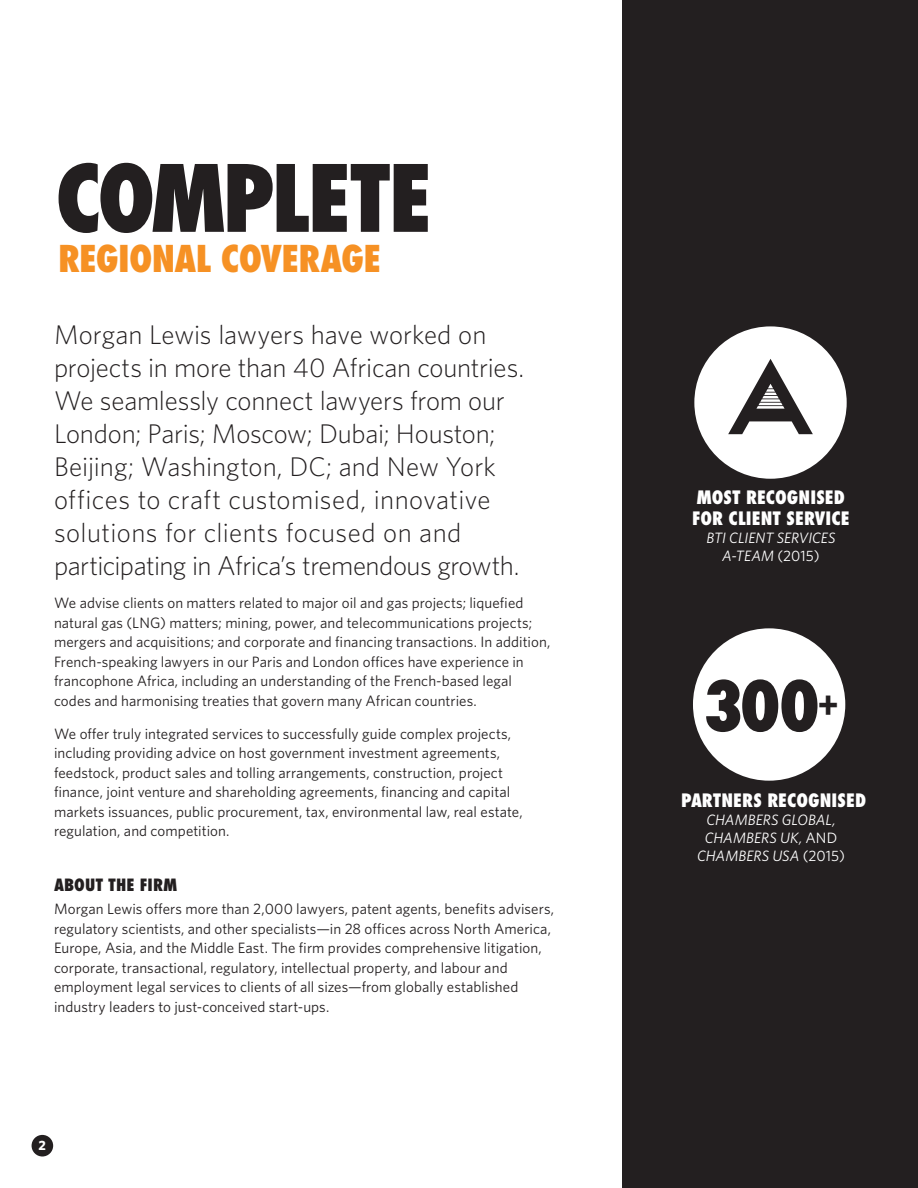
<style>
.page{position:relative;width:918px;height:1188px;background:#fff}
.page>*{position:absolute;margin:0;border:0;box-sizing:border-box;transform-origin:0 0}
.Cover_Head_60_52{font:800 condensed 90px "Futura Std";letter-spacing:-.04em;color:#231f20}
.List_10_11{font:800 condensed 67.5px "Futura Std";color:#231f20}
.Page_Heads_26_26{font:800 condensed 36px "Futura Std";letter-spacing:-.02em;color:#f69124}
.Intro_paragraph_18_2{font:300 27px/33px "Whitney";letter-spacing:-.005em;color:#231f20}
.List_10_11-2{font:800 condensed 18px/21px "Futura Std";color:#fff}
.Widget_CAPS{font:800 condensed 18px "Futura Std";letter-spacing:.005em;color:#fff}
.Content_Subhead_11_2{font:800 condensed 16.5px "Futura Std";letter-spacing:.005em;color:#231f20}
.Body_Text_10_13{font:15px/19.5px "Whitney";letter-spacing:.005em;color:#231f20}
.Body_text_B{font:15px/19.5px "Whitney";letter-spacing:.005em;color:#231f20}
.Widget_CAPS-2{font:italic 15px "Whitney";letter-spacing:.005em;color:#fff}
.List_10_11-3{font:italic 15px/18px "Whitney";color:#fff;text-align:center}
.Page_Nos{font:700 13.5px "Whitney";color:#fff}
.s1{font-style:normal}
</style>
<div class="page">
<div style="left:32px;top:1135px;width:21px;height:22px;background:#231f20;border-radius:50%"></div>
<div style="left:622px;top:0;width:296px;height:1188px;background:#231f20"></div>
<div style="left:693px;top:628px;width:152px;height:153px;background:#fff;border-radius:50%"></div>
<div style="left:694px;top:326px;width:153px;height:153px;background:#fff;border-radius:50%"></div>
<svg style="left:728px;top:359px;width:85px;height:75px"></svg>
<p class="Cover_Head_60_52" style="left:55px;top:142px;width:380px">COMPLETE</p>
<p class="Page_Heads_26_26" style="left:58px;top:236px;width:325px">REGIONAL COVERAGE</p>
<p class="Intro_paragraph_18_2" style="left:54px;top:317px;width:472px">Morgan Lewis lawyers have worked on projects in more than 40 African countries.<br>We seamlessly connect lawyers from our London; Paris; Moscow; Dubai; Houston; Beijing; Washington, DC; and New York offices to craft customised, innovative solutions for clients focused on and participating in Africa’s tremendous growth.</p>
<p class="Body_Text_10_13" style="left:54px;top:593px;width:498px">We advise clients on matters related to major oil and gas projects; liquefied natural gas (LNG) matters; mining, power, and telecommunications projects; mergers and acquisitions; and corporate and financing transactions. In addition, French-speaking lawyers in our Paris and London offices have experience in francophone Africa, including an understanding of the French-based legal codes and harmonising treaties that govern many African countries.</p>
<p class="Body_Text_10_13" style="left:54px;top:723px;width:470px">We offer truly integrated services to successfully guide complex projects, including providing advice on host government investment agreements, feedstock, product sales and tolling arrangements, construction, project finance, joint venture and shareholding agreements, financing and capital markets issuances, public procurement, tax, environmental law, real estate, regulation, and competition.</p>
<p class="Content_Subhead_11_2" style="left:54px;top:875px;width:125px">ABOUT THE FIRM</p>
<p class="Body_text_B" style="left:54px;top:899px;width:502px">Morgan Lewis offers more than 2,000 lawyers, patent agents, benefits advisers, regulatory scientists, and other specialists—in 28 offices across North America, Europe, Asia, and the Middle East. The firm provides comprehensive litigation, corporate, transactional, regulatory, intellectual property, and labour and employment legal services to clients of all sizes—from globally established industry leaders to just-conceived start-ups.</p>
<p class="Page_Nos" style="left:39px;top:1136px;width:9px">2</p>
<p class="List_10_11-2" style="left:692px;top:486px;width:159px">MOST RECOGNISED<br>FOR CLIENT SERVICE</p>
<p class="List_10_11-3" style="left:706px;top:528px;width:131px">BTI CLIENT SERVICES<br>A-TEAM <span class="s1">(2015)</span></p>
<p class="List_10_11" style="left:703px;top:664px;width:137px">300<sup>+</sup></p>
<p class="Widget_CAPS" style="left:681px;top:789px;width:187px">PARTNERS RECOGNISED</p>
<p class="Widget_CAPS-2" style="left:706px;top:810px;width:131px">CHAMBERS GLOBAL,</p>
<p class="Widget_CAPS-2" style="left:705px;top:828px;width:134px">CHAMBERS UK, <span class="s1">AND</span></p>
<p class="Widget_CAPS-2" style="left:697px;top:846px;width:149px">CHAMBERS USA <span class="s1">(2015)</span></p>
</div>
